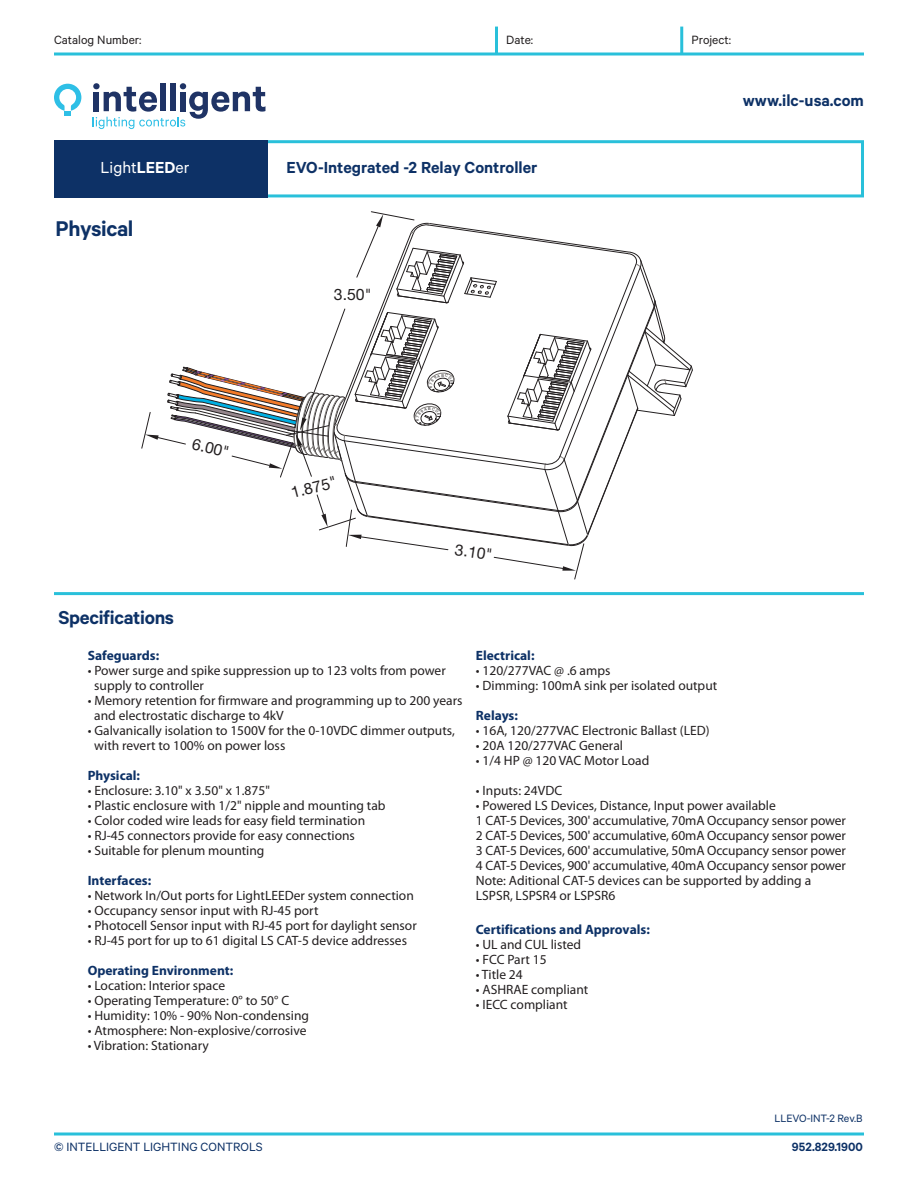
<style>
.page{position:relative;width:918px;height:1188px;background:#fff}
.page>*{position:absolute;margin:0;border:0;box-sizing:border-box;transform-origin:0 0}
.t1{font:600 24px "Calibre";letter-spacing:-.015em;color:#0d3166}
.t2{font:600 21px "Calibre";letter-spacing:-.015em;color:#0d3166}
.t3{font:600 18px "Calibre";color:#0d3166}
.t4{font:18px "Calibre";color:#fff}
.t5{font:15.75px "Helvetica Neue";color:#231f20}
.t6{font:13.5px/15px "Myriad Pro";color:#231f20}
.t7{font:700 13.5px "Myriad Pro";color:#0d3166}
.t8{font:13.5px "Calibre";color:#0d3166}
.t9{font:13.5px "Calibre";color:#231f20}
.t10{font:600 13.5px "Calibre";color:#0d3166}
.t11{font:12px "Calibre";letter-spacing:-.01em;color:#0d3166}
.s1{font-weight:600}
</style>
<div class="page">
<svg style="left:54px;top:52px;width:810px;height:4px;background:#5dcfe2"></svg>
<svg style="left:54px;top:1132px;width:810px;height:4px;background:#5ecfe3"></svg>
<hr style="left:495px;top:27px;width:3px;height:27px;background:#29c0da">
<hr style="left:680px;top:27px;width:3px;height:27px;background:#29c0da">
<svg style="left:54px;top:84px;width:27px;height:32px"></svg>
<svg style="left:93px;top:83px;width:172px;height:46px"></svg>
<div style="left:249px;top:140px;width:615px;height:57px;border:3px solid #29c0da"></div>
<div style="left:54px;top:140px;width:213px;height:57px;background:#0d3166"></div>
<hr style="left:54px;top:592px;width:810px;height:3px;background:#29c0da">
<svg style="left:142px;top:211px;width:550px;height:369px"></svg>
<p class="t9" style="left:54px;top:35px;width:89px">Catalog Number:</p>
<p class="t9" style="left:506px;top:35px;width:28px">Date:</p>
<p class="t9" style="left:692px;top:35px;width:41px">Project:</p>
<h3 class="t3" style="left:743px;top:94px;width:123px">www.ilc-usa.com</h3>
<h3 class="t4" style="left:100px;top:161px;width:91px">Light<span class="s1">LEED</span>er</h3>
<h3 class="t3" style="left:286px;top:161px;width:252px">EVO-Integrated -2 Relay Controller</h3>
<h1 class="t1" style="left:56px;top:220px;width:80px">Physical</h1>
<p class="t5" style="left:334px;top:289px;width:39px">3.50"</p>
<p class="t5" style="left:194px;top:439px;width:39px;rotate:13deg">6.00"</p>
<h2 class="t2" style="left:58px;top:610px;width:117px">Specifications</h2>
<p class="t5" style="left:290px;top:487px;width:48px;rotate:-14deg">1.875"</p>
<p class="t5" style="left:456px;top:544px;width:39px;rotate:8deg">3.10"</p>
<p class="t7" style="left:88px;top:650px;width:73px">Safeguards:</p>
<p class="t6" style="left:94px;top:664px;width:353px;text-indent:-7px">• Power surge and spike suppression up to 123 volts from power supply to controller</p>
<p class="t6" style="left:94px;top:694px;width:370px;text-indent:-7px">• Memory retention for firmware and programming up to 200 years and electrostatic discharge to 4kV</p>
<p class="t6" style="left:94px;top:724px;width:362px;text-indent:-7px">• Galvanically isolation to 1500V for the 0-10VDC dimmer outputs, with revert to 100% on power loss</p>
<p class="t7" style="left:88px;top:770px;width:54px">Physical:</p>
<p class="t6" style="left:88px;top:784px;width:184px">• Enclosure: 3.10" x 3.50" x 1.875"</p>
<p class="t6" style="left:88px;top:799px;width:299px">• Plastic enclosure with 1/2" nipple and mounting tab</p>
<p class="t6" style="left:88px;top:814px;width:279px">• Color coded wire leads for easy field termination</p>
<p class="t6" style="left:88px;top:829px;width:269px">• RJ-45 connectors provide for easy connections</p>
<p class="t6" style="left:88px;top:844px;width:178px">• Suitable for plenum mounting</p>
<p class="t7" style="left:88px;top:875px;width:65px">Interfaces:</p>
<p class="t6" style="left:88px;top:889px;width:328px">• Network In/Out ports for LightLEEDer system connection</p>
<p class="t6" style="left:88px;top:904px;width:232px">• Occupancy sensor input with RJ-45 port</p>
<p class="t6" style="left:88px;top:919px;width:331px">• Photocell Sensor input with RJ-45 port for daylight sensor</p>
<p class="t6" style="left:88px;top:934px;width:321px">• RJ-45 port for up to 61 digital LS CAT-5 device addresses</p>
<p class="t7" style="left:88px;top:965px;width:147px">Operating Environment:</p>
<p class="t6" style="left:88px;top:979px;width:139px">• Location: Interior space</p>
<p class="t6" style="left:88px;top:994px;width:203px">• Operating Temperature: 0° to 50° C</p>
<p class="t6" style="left:88px;top:1009px;width:223px">• Humidity: 10% - 90% Non-condensing</p>
<p class="t6" style="left:88px;top:1024px;width:220px">• Atmosphere: Non-explosive/corrosive</p>
<p class="t6" style="left:88px;top:1039px;width:123px">• Vibration: Stationary</p>
<p class="t7" style="left:476px;top:650px;width:60px">Electrical:</p>
<p class="t6" style="left:476px;top:664px;width:136px">• 120/277VAC @ .6 amps</p>
<p class="t6" style="left:476px;top:679px;width:243px">• Dimming: 100mA sink per isolated output</p>
<p class="t7" style="left:476px;top:710px;width:44px">Relays:</p>
<p class="t6" style="left:476px;top:724px;width:235px">• 16A, 120/277VAC Electronic Ballast (LED)</p>
<p class="t6" style="left:476px;top:739px;width:149px">• 20A 120/277VAC General</p>
<p class="t6" style="left:476px;top:754px;width:175px">• 1/4 HP @ 120 VAC Motor Load</p>
<p class="t6" style="left:476px;top:784px;width:88px">• Inputs: 24VDC</p>
<p class="t6" style="left:476px;top:799px;width:372px">• Powered LS Devices, Distance, Input power available<br>1 CAT-5 Devices, 300' accumulative, 70mA Occupancy sensor power 2 CAT-5 Devices, 500' accumulative, 60mA Occupancy sensor power 3 CAT-5 Devices, 600' accumulative, 50mA Occupancy sensor power 4 CAT-5 Devices, 900' accumulative, 40mA Occupancy sensor power Note: Aditional CAT-5 devices can be supported by adding a LSPSR, LSPSR4 or LSPSR6</p>
<p class="t7" style="left:476px;top:925px;width:176px">Certifications and Approvals:</p>
<p class="t6" style="left:476px;top:938px;width:107px">• UL and CUL listed</p>
<p class="t6" style="left:476px;top:953px;width:72px">• FCC Part 15</p>
<p class="t6" style="left:476px;top:968px;width:48px">• Title 24</p>
<p class="t6" style="left:476px;top:983px;width:114px">• ASHRAE compliant</p>
<p class="t6" style="left:476px;top:998px;width:93px">• IECC compliant</p>
<p class="t11" style="left:775px;top:1114px;width:89px">LLEVO-INT-2 Rev.B</p>
<p class="t8" style="left:54px;top:1142px;width:210px">© INTELLIGENT LIGHTING CONTROLS</p>
<p class="t10" style="left:792px;top:1142px;width:72px">952.829.1900</p>
</div>
